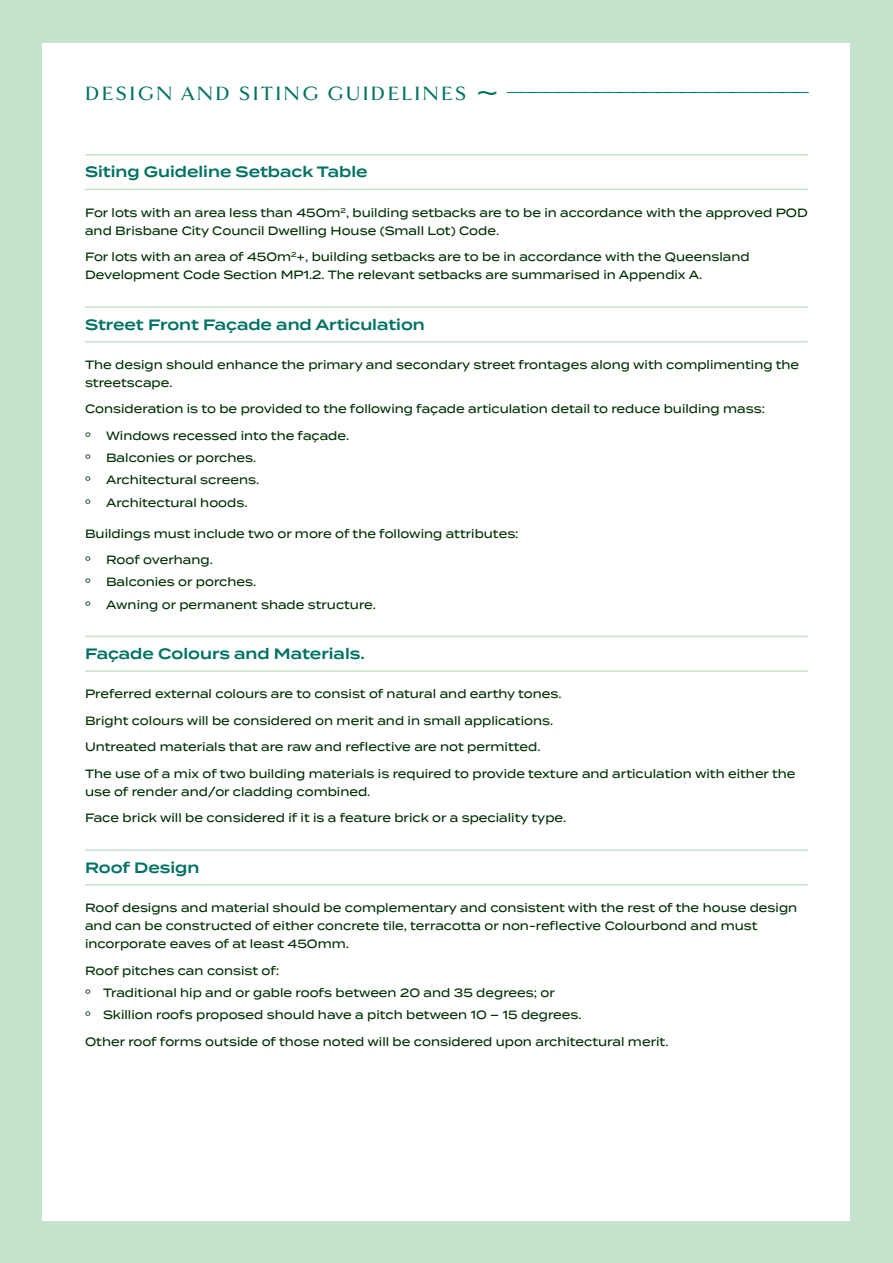
<style>
.page{position:relative;width:893px;height:1263px;background:#c4e3cd}
.page>*{position:absolute;margin:0;border:0;box-sizing:border-box;transform-origin:0 0}
.t1{font:700 20.25px "Goldenbook";letter-spacing:.11em;color:#007263}
.t2{font:600 15px "Termina";color:#007263}
.t3{font:500 12px/18px "Termina";color:#003104;scale:.95 1}
.t4{font:500 10.5px "Termina";color:#003104;scale:.95 1}
.s1{font-weight:900;font-size:36.45px}
.s2{font-size:10.5px}
</style>
<div class="page">
<div style="left:43px;top:43px;width:807px;height:1177px;background:#fff"></div>
<hr style="left:85px;top:189px;width:723px;height:1px;background:#c4e3cd">
<hr style="left:85px;top:154px;width:723px;height:1px;background:#c4e3cd">
<hr style="left:85px;top:341px;width:723px;height:1px;background:#c4e3cd">
<hr style="left:85px;top:306px;width:723px;height:2px;background:#c4e3cd">
<hr style="left:85px;top:670px;width:723px;height:2px;background:#c4e3cd">
<hr style="left:85px;top:636px;width:723px;height:1px;background:#c4e3cd">
<hr style="left:85px;top:884px;width:723px;height:2px;background:#c4e3cd">
<hr style="left:85px;top:849px;width:723px;height:2px;background:#c4e3cd">
<h1 class="t1" style="left:85px;top:82px;width:726px">DESIGN AND SITING GUIDELINES <span class="s1">~</span> <sup>________________________</sup></h1>
<p class="t2" style="left:85px;top:161px;width:284px">Siting Guideline Setback Table</p>
<p class="t3" style="left:85px;top:203px;width:762px">For lots with an area less than 450m<sup>2</sup>, building setbacks are to be in accordance with the approved POD and Brisbane City Council Dwelling House (Small Lot) Code.</p>
<p class="t3" style="left:85px;top:248px;width:701px">For lots with an area of 450m<sup>2</sup>+, building setbacks are to be in accordance with the Queensland<br>Development Code Section MP1.2. The relevant setbacks are summarised in Appendix A.</p>
<p class="t2" style="left:85px;top:313px;width:341px">Street Front Façade and Articulation</p>
<p class="t3" style="left:85px;top:355px;width:753px">The design should enhance the primary and secondary street frontages along with complimenting the streetscape.</p>
<p class="t3" style="left:85px;top:400px;width:717px">Consideration is to be provided to the following façade articulation detail to reduce building mass:</p>
<p class="t4" style="left:85px;top:428px;width:8px">º</p>
<p class="t3" style="left:106px;top:426px;width:258px">Windows recessed into the façade.</p>
<p class="t4" style="left:85px;top:451px;width:8px">º</p>
<p class="t3" style="left:106px;top:449px;width:160px">Balconies or porches.</p>
<p class="t4" style="left:85px;top:473px;width:8px">º</p>
<p class="t3" style="left:106px;top:471px;width:163px">Architectural screens.</p>
<p class="t4" style="left:85px;top:495px;width:8px">º</p>
<p class="t3" style="left:106px;top:493px;width:150px">Architectural hoods.</p>
<p class="t3" style="left:85px;top:524px;width:458px">Buildings must include two or more of the following attributes:</p>
<p class="t4" style="left:85px;top:553px;width:8px">º</p>
<p class="t3" style="left:106px;top:550px;width:114px">Roof overhang.</p>
<p class="t4" style="left:85px;top:575px;width:8px">º</p>
<p class="t3" style="left:106px;top:573px;width:160px">Balconies or porches.</p>
<p class="t4" style="left:85px;top:597px;width:8px">º</p>
<p class="t3" style="left:106px;top:595px;width:286px">Awning or permanent shade structure.</p>
<p class="t2" style="left:85px;top:643px;width:281px">Façade Colours and Materials.</p>
<p class="t3" style="left:85px;top:685px;width:503px">Preferred external colours are to consist of natural and earthy tones.</p>
<p class="t3" style="left:85px;top:711px;width:494px">Bright colours will be considered on merit and in small applications.</p>
<p class="t3" style="left:85px;top:738px;width:481px">Untreated materials that are raw and reflective are not permitted.</p>
<p class="t3" style="left:85px;top:764px;width:749px">The use of a mix of two building materials is required to provide texture and articulation with either the use of render and/or cladding combined.</p>
<p class="t3" style="left:85px;top:809px;width:508px">Face brick will be considered if it is a feature brick or a speciality type.</p>
<p class="t2" style="left:85px;top:856px;width:116px">Roof Design</p>
<p class="t3" style="left:85px;top:898px;width:751px">Roof designs and material should be complementary and consistent with the rest of the house design and can be constructed of either concrete tile, terracotta or non-reflective Colourbond and must incorporate eaves of at least 450mm.</p>
<p class="t3" style="left:85px;top:959px;width:524px;line-height:22.2px">Roof pitches can consist of:<br><span class="s2">º</span> Traditional hip and or gable roofs between 20 and 35 degrees; or<br><span class="s2">º</span> Skillion roofs proposed should have a pitch between 10 – 15 degrees.</p>
<p class="t3" style="left:85px;top:1032px;width:616px">Other roof forms outside of those noted will be considered upon architectural merit.</p>
</div>
